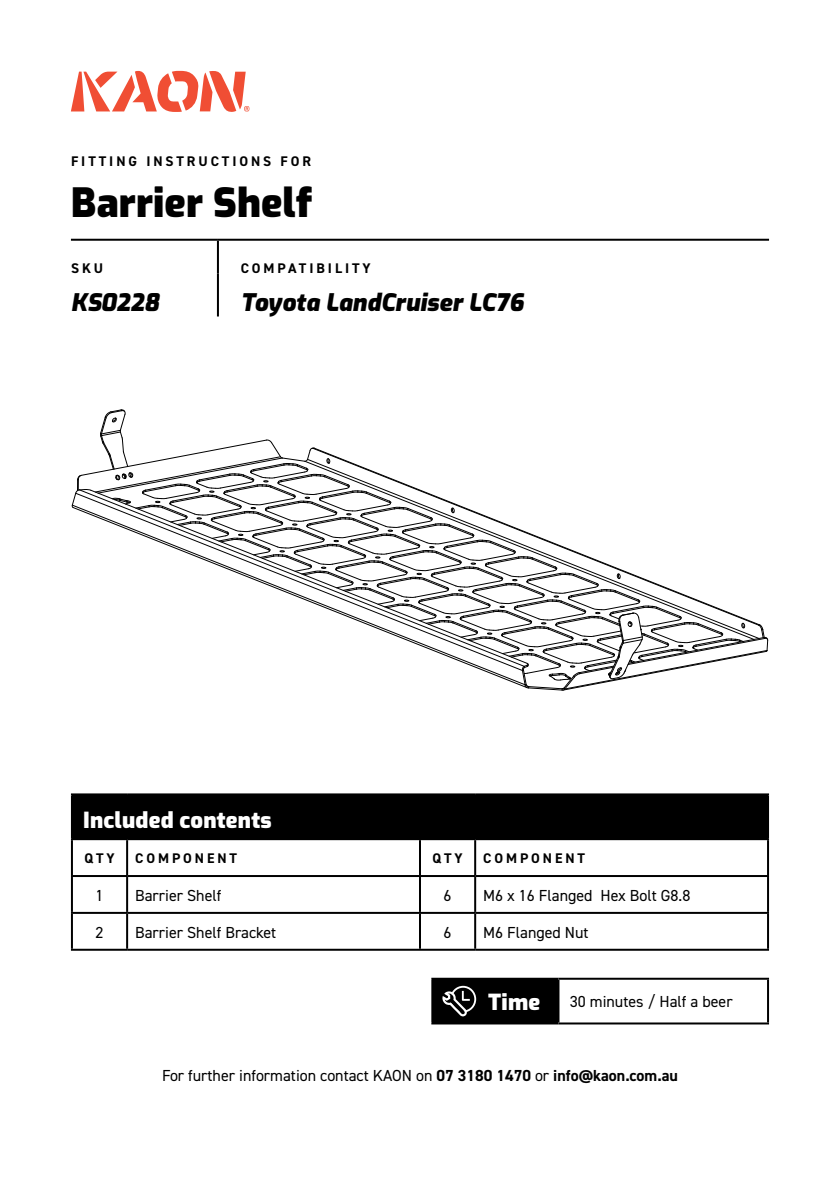
<style>
.page{position:relative;width:840px;height:1191px;background:#fff}
.page>*{position:absolute;margin:0;border:0;box-sizing:border-box;transform-origin:0 0}
.t1{font:900 40px "Exo";color:#000}
.t2{font:italic 900 24px "Exo";color:#000}
.t3{font:900 22px "Exo";letter-spacing:.01em;color:#fff}
.t4{font:16px "DIN2014";color:#000}
.t5{font:700 14px "DIN2014";letter-spacing:.21em;color:#000}
.s1{font-weight:700}
</style>
<div class="page">
<svg style="left:71px;top:71px;width:178px;height:41px"></svg>
<div style="left:73px;top:795px;width:693px;height:43px;background:#000"></div>
<hr style="left:71px;top:793px;width:56px;height:2px;background:#000">
<hr style="left:71px;top:795px;width:2px;height:43px;background:#000">
<hr style="left:127px;top:793px;width:293px;height:2px;background:#000">
<hr style="left:420px;top:793px;width:55px;height:2px;background:#000">
<hr style="left:419px;top:795px;width:2px;height:43px;background:#000">
<hr style="left:475px;top:793px;width:293px;height:2px;background:#000">
<hr style="left:474px;top:795px;width:2px;height:43px;background:#000">
<hr style="left:766px;top:795px;width:2px;height:43px;background:#000">
<hr style="left:71px;top:838px;width:56px;height:2px;background:#000">
<hr style="left:71px;top:840px;width:2px;height:35px;background:#000">
<hr style="left:127px;top:838px;width:293px;height:2px;background:#000">
<hr style="left:126px;top:840px;width:2px;height:35px;background:#000">
<hr style="left:420px;top:838px;width:55px;height:2px;background:#000">
<hr style="left:419px;top:840px;width:2px;height:35px;background:#000">
<hr style="left:475px;top:838px;width:293px;height:2px;background:#000">
<hr style="left:474px;top:840px;width:2px;height:35px;background:#000">
<hr style="left:766px;top:840px;width:2px;height:35px;background:#000">
<hr style="left:71px;top:875px;width:56px;height:2px;background:#000">
<hr style="left:71px;top:877px;width:2px;height:35px;background:#000">
<hr style="left:127px;top:875px;width:293px;height:2px;background:#000">
<hr style="left:126px;top:877px;width:2px;height:35px;background:#000">
<hr style="left:420px;top:875px;width:55px;height:2px;background:#000">
<hr style="left:419px;top:877px;width:2px;height:35px;background:#000">
<hr style="left:475px;top:875px;width:293px;height:2px;background:#000">
<hr style="left:474px;top:877px;width:2px;height:35px;background:#000">
<hr style="left:766px;top:877px;width:2px;height:35px;background:#000">
<hr style="left:71px;top:912px;width:56px;height:2px;background:#000">
<hr style="left:71px;top:914px;width:2px;height:34px;background:#000">
<hr style="left:127px;top:912px;width:293px;height:2px;background:#000">
<hr style="left:126px;top:914px;width:2px;height:34px;background:#000">
<hr style="left:420px;top:912px;width:55px;height:2px;background:#000">
<hr style="left:419px;top:914px;width:2px;height:34px;background:#000">
<hr style="left:475px;top:912px;width:293px;height:2px;background:#000">
<hr style="left:474px;top:914px;width:2px;height:34px;background:#000">
<hr style="left:766px;top:914px;width:2px;height:34px;background:#000">
<hr style="left:71px;top:948px;width:56px;height:2px;background:#000">
<hr style="left:127px;top:948px;width:293px;height:2px;background:#000">
<hr style="left:420px;top:948px;width:55px;height:2px;background:#000">
<hr style="left:475px;top:948px;width:293px;height:2px;background:#000">
<div style="left:432px;top:978px;width:126px;height:45px;background:#000"></div>
<hr style="left:431px;top:977px;width:127px;height:2px;background:#000">
<hr style="left:431px;top:979px;width:2px;height:43px;background:#000">
<hr style="left:558px;top:977px;width:210px;height:2px;background:#000">
<hr style="left:557px;top:979px;width:2px;height:43px;background:#000">
<hr style="left:766px;top:979px;width:2px;height:43px;background:#000">
<hr style="left:431px;top:1022px;width:127px;height:2px;background:#000">
<hr style="left:558px;top:1022px;width:210px;height:2px;background:#000">
<svg style="left:442px;top:985px;width:34px;height:31px"></svg>
<svg style="left:71px;top:409px;width:697px;height:282px"></svg>
<hr style="left:217px;top:241px;width:2px;height:32px;background:#000">
<hr style="left:217px;top:273px;width:2px;height:43px;background:#000">
<hr style="left:71px;top:239px;width:147px;height:2px;background:#000">
<hr style="left:218px;top:239px;width:550px;height:2px;background:#000">
<p class="t5" style="left:71px;top:151px;width:241px">FITTING INSTRUCTIONS FOR</p>
<h1 class="t1" style="left:71px;top:174px;width:242px">Barrier Shelf</h1>
<p class="t5" style="left:71px;top:259px;width:34px">SKU</p>
<p class="t5" style="left:240px;top:259px;width:131px">COMPATIBILITY</p>
<h2 class="t2" style="left:71px;top:284px;width:90px">KS0228</h2>
<h2 class="t2" style="left:240px;top:284px;width:284px">Toyota LandCruiser LC76</h2>
<h3 class="t3" style="left:83px;top:804px;width:190px">Included contents</h3>
<p class="t5" style="left:84px;top:849px;width:32px">QTY</p>
<p class="t5" style="left:135px;top:849px;width:103px">COMPONENT</p>
<p class="t5" style="left:432px;top:849px;width:32px">QTY</p>
<p class="t5" style="left:483px;top:849px;width:103px">COMPONENT</p>
<p class="t4" style="left:95px;top:885px;width:9px">1</p>
<p class="t4" style="left:135px;top:885px;width:88px">Barrier Shelf</p>
<p class="t4" style="left:443px;top:885px;width:9px">6</p>
<p class="t4" style="left:483px;top:885px;width:208px">M6 x 16 Flanged Hex Bolt G8.8</p>
<p class="t4" style="left:95px;top:922px;width:9px">2</p>
<p class="t4" style="left:135px;top:922px;width:143px">Barrier Shelf Bracket</p>
<p class="t4" style="left:443px;top:922px;width:9px">6</p>
<p class="t4" style="left:483px;top:922px;width:107px">M6 Flanged Nut</p>
<h3 class="t3" style="left:488px;top:986px;width:54px">Time</h3>
<p class="t4" style="left:569px;top:991px;width:164px">30 minutes / Half a beer</p>
<p class="t4" style="left:162px;top:1065px;width:517px">For further information contact KAON on <span class="s1">07 3180 1470</span> or <span class="s1">info@kaon.com.au</span></p>
</div>
